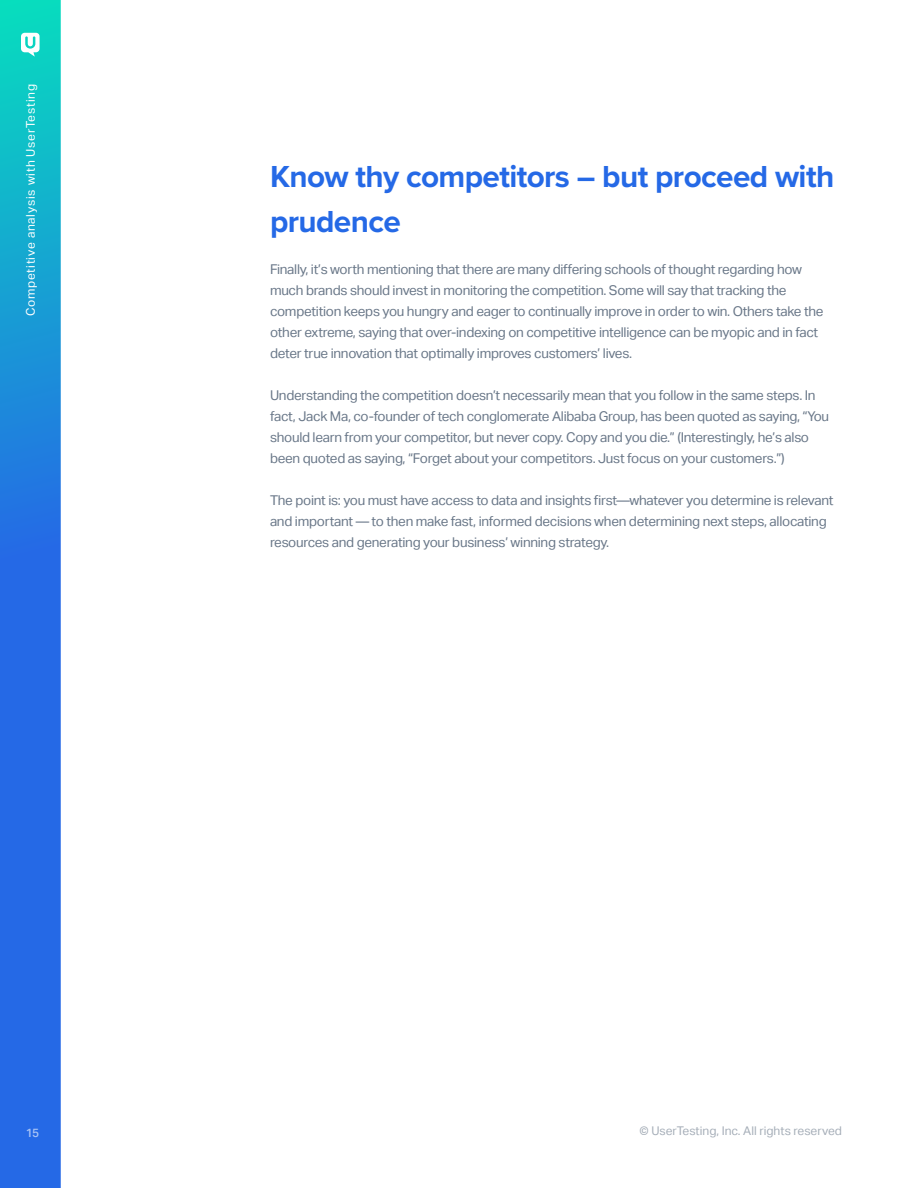
<style>
.page{position:relative;width:918px;height:1188px;background:#fff}
.page>*{position:absolute;margin:0;border:0;box-sizing:border-box;transform-origin:0 0}
.Body_text{font:700 31.5px/45px "Proxima Nova";letter-spacing:-.02em;color:#2569e6}
.Intro_copy{font:13.5px/21px "Aktiv Grotesk";letter-spacing:-.02em;color:#697788}
.t1{font:12px "Aktiv Grotesk";color:#697788}
.t2{font:12px "Aktiv Grotesk";letter-spacing:.06em;color:#fff}
.t3{font:500 12px "Aktiv Grotesk";color:#fff}
</style>
<div class="page">
<svg style="left:0;top:0;width:61px;height:1188px;background:#1f84dc"></svg>
<svg style="left:21px;top:33px;width:19px;height:24px"></svg>
<p class="t2" style="left:24px;top:316px;width:234px;rotate:-90deg">Competitive analysis with UserTesting</p>
<p class="Body_text" style="left:270px;top:153px;width:566px">Know thy competitors – but proceed with prudence</p>
<p class="Intro_copy" style="left:270px;top:259px;width:555px">Finally, it’s worth mentioning that there are many differing schools of thought regarding how much brands should invest in monitoring the competition. Some will say that tracking the competition keeps you hungry and eager to continually improve in order to win. Others take the other extreme, saying that over-indexing on competitive intelligence can be myopic and in fact deter true innovation that optimally improves customers’ lives.</p>
<p class="Intro_copy" style="left:270px;top:385px;width:561px">Understanding the competition doesn’t necessarily mean that you follow in the same steps. In fact, Jack Ma, co-founder of tech conglomerate Alibaba Group, has been quoted as saying, “You should learn from your competitor, but never copy. Copy and you die.” (Interestingly, he’s also been quoted as saying, “Forget about your competitors. Just focus on your customers.”)</p>
<p class="Intro_copy" style="left:270px;top:490px;width:565px">The point is: you must have access to data and insights first—whatever you determine is relevant and important — to then make fast, informed decisions when determining next steps, allocating resources and generating your business’ winning strategy.</p>
<p class="t3" style="left:25px;top:1126px;width:16px">15</p>
<p class="t1" style="left:639px;top:1124px;width:204px">© UserTesting, Inc. All rights reserved</p>
</div>
